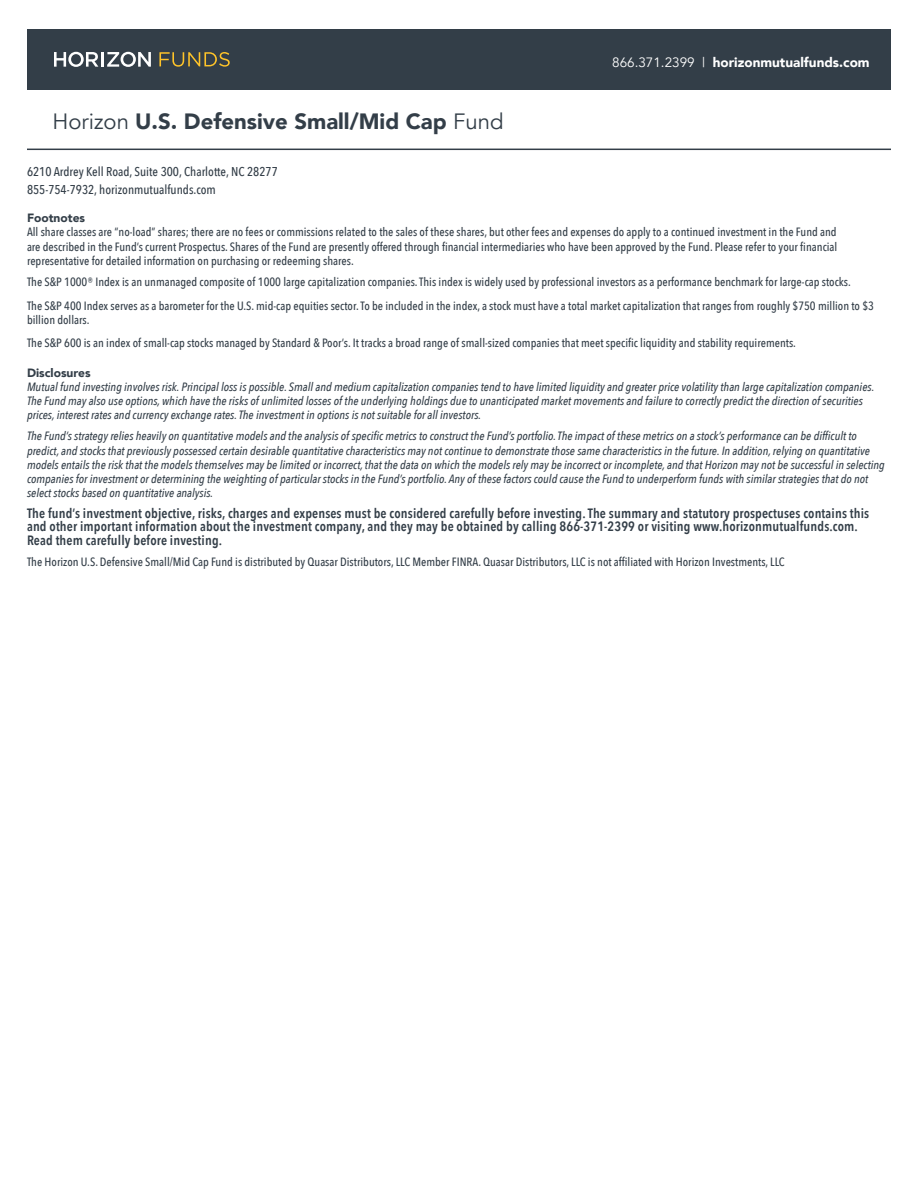
<style>
.page{position:relative;width:918px;height:1188px;background:#fff}
.page>*{position:absolute;margin:0;border:0;box-sizing:border-box;transform-origin:0 0}
.t1{font:900 22.05px "Avenir LT";color:#333e48}
.t2{font:600 13.5px/13.5px "Avenir Next Condensed";letter-spacing:.01em;color:#333e48}
.t3{font:900 13.5px "Avenir LT";color:#fff}
.t4{font:500 12.75px/18.3px "Avenir Next Condensed";color:#333e48}
.t5{font:italic 500 12px/14.2px "Avenir Next Condensed";color:#333e48}
.t6{font:500 12px/14.2px "Avenir Next Condensed";color:#333e48}
.t7{font:900 12px "Avenir LT";color:#333e48}
.s1{font-weight:400}
</style>
<div class="page">
<hr style="left:27px;top:149px;width:864px;height:1px;background:#333e48">
<div style="left:27px;top:30px;width:864px;height:60px;background:#333e48"></div>
<svg style="left:159px;top:52px;width:71px;height:15px"></svg>
<svg style="left:54px;top:52px;width:44px;height:15px"></svg>
<hr style="left:101px;top:52px;width:3px;height:15px;background:#fff">
<svg style="left:107px;top:52px;width:44px;height:15px"></svg>
<h1 class="t1" style="left:52px;top:108px;width:453px"><span class="s1">Horizon</span> U.S. Defensive Small/Mid Cap <span class="s1">Fund</span></h1>
<p class="t4" style="left:27px;top:162px;width:252px">6210 Ardrey Kell Road, Suite 300, Charlotte, NC 28277<br>855-754-7932, horizonmutualfunds.com</p>
<p class="t3" style="left:612px;top:54px;width:259px"><span class="s1">866.371.2399 |</span> horizonmutualfunds.com</p>
<p class="t7" style="left:27px;top:211px;width:60px">Footnotes</p>
<p class="t6" style="left:27px;top:225px;width:812px;text-align:justify">All share classes are “no-load” shares; there are no fees or commissions related to the sales of these shares, but other fees and expenses do apply to a continued investment in the Fund and are described in the Fund’s current Prospectus. Shares of the Fund are presently offered through financial intermediaries who have been approved by the Fund. Please refer to your financial representative for detailed information on purchasing or redeeming shares.</p>
<p class="t6" style="left:27px;top:270px;width:848px;line-height:23.4px">The S&amp;P 1000® Index is an unmanaged composite of 1000 large capitalization companies. This index is widely used by professional investors as a performance benchmark for large-cap stocks.<br>The S&amp;P 400 Index serves as a barometer for the U.S. mid-cap equities sector. To be included in the index, a stock must have a total market capitalization that ranges from roughly $750 million to $3</p>
<p class="t6" style="left:27px;top:308px;width:770px;line-height:23.4px">billion dollars.<br>The S&amp;P 600 is an index of small-cap stocks managed by Standard &amp; Poor’s. It tracks a broad range of small-sized companies that meet specific liquidity and stability requirements.</p>
<p class="t7" style="left:27px;top:365px;width:65px">Disclosures</p>
<p class="t5" style="left:27px;top:380px;width:849px">Mutual fund investing involves risk. Principal loss is possible. Small and medium capitalization companies tend to have limited liquidity and greater price volatility than large capitalization companies.<br>The Fund may also use options, which have the risks of unlimited losses of the underlying holdings due to unanticipated market movements and failure to correctly predict the direction of securities prices, interest rates and currency exchange rates. The investment in options is not suitable for all investors.</p>
<p class="t5" style="left:27px;top:429px;width:859px">The Fund’s strategy relies heavily on quantitative models and the analysis of specific metrics to construct the Fund’s portfolio. The impact of these metrics on a stock’s performance can be difficult to predict, and stocks that previously possessed certain desirable quantitative characteristics may not continue to demonstrate those same characteristics in the future. In addition, relying on quantitative models entails the risk that the models themselves may be limited or incorrect, that the data on which the models rely may be incorrect or incomplete, and that Horizon may not be successful in selecting companies for investment or determining the weighting of particular stocks in the Fund’s portfolio. Any of these factors could cause the Fund to underperform funds with similar strategies that do not select stocks based on quantitative analysis.</p>
<p class="t2" style="left:27px;top:506px;width:844px">The fund’s investment objective, risks, charges and expenses must be considered carefully before investing. The summary and statutory prospectuses contains this and other important information about the investment company, and they may be obtained by calling 866-371-2399 or visiting www.horizonmutualfunds.com.<br>Read them carefully before investing.</p>
<p class="t6" style="left:27px;top:554px;width:759px">The Horizon U.S. Defensive Small/Mid Cap Fund is distributed by Quasar Distributors, LLC Member FINRA. Quasar Distributors, LLC is not affiliated with Horizon Investments, LLC</p>
</div>
